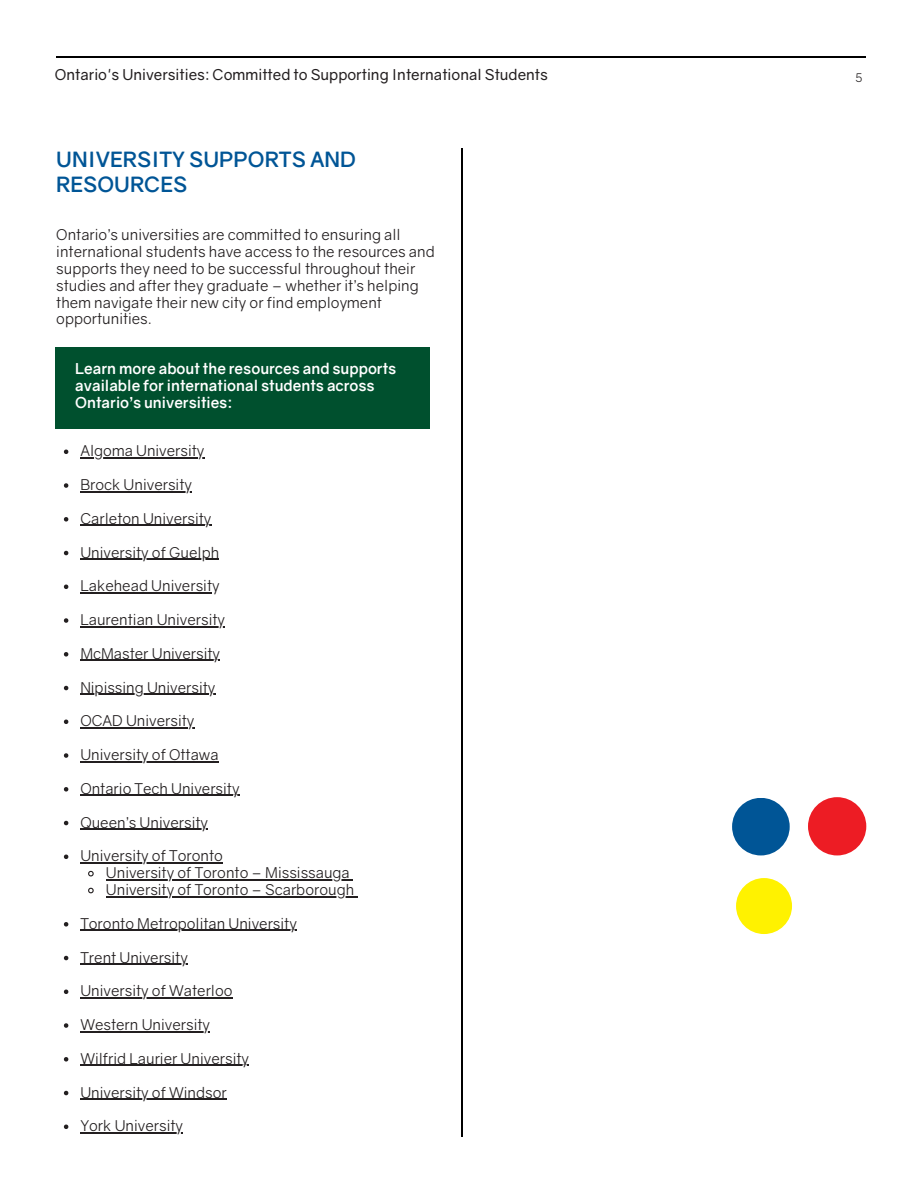
<style>
.page{position:relative;width:918px;height:1188px;background:#fff}
.page>*{position:absolute;margin:0;border:0;box-sizing:border-box;transform-origin:0 0}
.t1{font:700 21px/24.8px "Gravity";color:#005596}
.t2{font:15px/16.8px "Gravity";color:#231f20}
.t3{font:700 15px/16.8px "Gravity";color:#fff}
.t4{font:15px "Gravity";color:#231f20}
.t5{font:12px "Gravity";color:#231f20}
</style>
<div class="page">
<hr style="left:462px;top:148px;width:1px;height:988px;background:#000">
<hr style="left:56px;top:56px;width:810px;height:1px;background:#000">
<div style="left:736px;top:878px;width:56px;height:56px;background:#fff200;border-radius:50%"></div>
<div style="left:732px;top:798px;width:58px;height:57px;background:#005596;border-radius:50%"></div>
<div style="left:808px;top:797px;width:58px;height:58px;background:#ed1c24;border-radius:50%"></div>
<div style="left:55px;top:347px;width:374px;height:81px;background:#00502e"></div>
<svg style="left:64px;top:450px;width:4px;height:4px"></svg>
<hr style="left:80px;top:457px;width:124px;height:2px;background:#231f20">
<svg style="left:64px;top:483px;width:4px;height:5px"></svg>
<hr style="left:80px;top:491px;width:112px;height:1px;background:#231f20">
<svg style="left:64px;top:517px;width:4px;height:5px"></svg>
<hr style="left:80px;top:525px;width:131px;height:1px;background:#231f20">
<svg style="left:64px;top:551px;width:4px;height:4px"></svg>
<hr style="left:80px;top:559px;width:139px;height:1px;background:#231f20">
<svg style="left:64px;top:585px;width:4px;height:4px"></svg>
<hr style="left:80px;top:592px;width:132px;height:2px;background:#231f20">
<svg style="left:64px;top:618px;width:4px;height:5px"></svg>
<hr style="left:80px;top:626px;width:145px;height:1px;background:#231f20">
<svg style="left:64px;top:652px;width:4px;height:5px"></svg>
<hr style="left:80px;top:660px;width:140px;height:1px;background:#231f20">
<svg style="left:64px;top:686px;width:4px;height:4px"></svg>
<hr style="left:80px;top:694px;width:135px;height:1px;background:#231f20">
<svg style="left:64px;top:720px;width:4px;height:4px"></svg>
<hr style="left:80px;top:727px;width:114px;height:2px;background:#231f20">
<svg style="left:64px;top:753px;width:4px;height:5px"></svg>
<hr style="left:80px;top:761px;width:139px;height:1px;background:#231f20">
<svg style="left:64px;top:787px;width:4px;height:5px"></svg>
<hr style="left:80px;top:795px;width:160px;height:1px;background:#231f20">
<svg style="left:64px;top:821px;width:4px;height:4px"></svg>
<hr style="left:80px;top:829px;width:128px;height:1px;background:#231f20">
<svg style="left:64px;top:855px;width:4px;height:4px"></svg>
<hr style="left:80px;top:862px;width:143px;height:2px;background:#231f20">
<svg style="left:88px;top:870px;width:6px;height:7px"></svg>
<hr style="left:106px;top:879px;width:244px;height:1px;background:#231f20">
<svg style="left:88px;top:887px;width:6px;height:7px"></svg>
<hr style="left:106px;top:896px;width:248px;height:1px;background:#231f20">
<svg style="left:64px;top:922px;width:4px;height:5px"></svg>
<hr style="left:80px;top:930px;width:217px;height:1px;background:#231f20">
<svg style="left:64px;top:956px;width:4px;height:4px"></svg>
<hr style="left:80px;top:964px;width:108px;height:1px;background:#231f20">
<svg style="left:64px;top:990px;width:4px;height:4px"></svg>
<hr style="left:80px;top:997px;width:153px;height:2px;background:#231f20">
<svg style="left:64px;top:1023px;width:4px;height:5px"></svg>
<hr style="left:80px;top:1031px;width:130px;height:1px;background:#231f20">
<svg style="left:64px;top:1057px;width:4px;height:5px"></svg>
<hr style="left:80px;top:1065px;width:169px;height:1px;background:#231f20">
<svg style="left:64px;top:1091px;width:4px;height:4px"></svg>
<hr style="left:80px;top:1099px;width:147px;height:1px;background:#231f20">
<svg style="left:64px;top:1125px;width:4px;height:4px"></svg>
<hr style="left:80px;top:1132px;width:103px;height:2px;background:#231f20">
<p class="t4" style="left:55px;top:65px;width:495px">Ontario's Universities: Committed to Supporting International Students</p>
<p class="t5" style="left:856px;top:70px;width:8px">5</p>
<h1 class="t1" style="left:56px;top:147px;width:301px">UNIVERSITY SUPPORTS AND<br>RESOURCES</h1>
<p class="t2" style="left:56px;top:226px;width:380px">Ontario’s universities are committed to ensuring all international students have access to the resources and supports they need to be successful throughout their studies and after they graduate – whether it’s helping them navigate their new city or find employment opportunities.</p>
<p class="t3" style="left:75px;top:360px;width:323px">Learn more about the resources and supports available for international students across<br>Ontario’s universities:</p>
<p class="t2" style="left:80px;top:442px;width:126px">Algoma University</p>
<p class="t2" style="left:80px;top:476px;width:113px">Brock University</p>
<p class="t2" style="left:80px;top:510px;width:133px">Carleton University</p>
<p class="t2" style="left:80px;top:543px;width:140px">University of Guelph</p>
<p class="t2" style="left:80px;top:577px;width:141px">Lakehead University</p>
<p class="t2" style="left:80px;top:611px;width:146px">Laurentian University</p>
<p class="t2" style="left:80px;top:645px;width:141px">McMaster University</p>
<p class="t2" style="left:80px;top:678px;width:137px">Nipissing University</p>
<p class="t2" style="left:80px;top:712px;width:116px">OCAD University</p>
<p class="t2" style="left:80px;top:746px;width:140px">University of Ottawa</p>
<p class="t2" style="left:80px;top:780px;width:161px">Ontario Tech University</p>
<p class="t2" style="left:80px;top:813px;width:129px">Queen’s University</p>
<p class="t2" style="left:106px;top:847px;width:250px;text-indent:-26px">University of Toronto<br>University of Toronto – Mississauga<br>University of Toronto – Scarborough</p>
<p class="t2" style="left:80px;top:915px;width:218px">Toronto Metropolitan University</p>
<p class="t2" style="left:80px;top:948px;width:109px">Trent University</p>
<p class="t2" style="left:80px;top:982px;width:154px">University of Waterloo</p>
<p class="t2" style="left:80px;top:1016px;width:131px">Western University</p>
<p class="t2" style="left:80px;top:1050px;width:170px">Wilfrid Laurier University</p>
<p class="t2" style="left:80px;top:1083px;width:148px">University of Windsor</p>
<p class="t2" style="left:80px;top:1117px;width:104px">York University</p>
</div>
